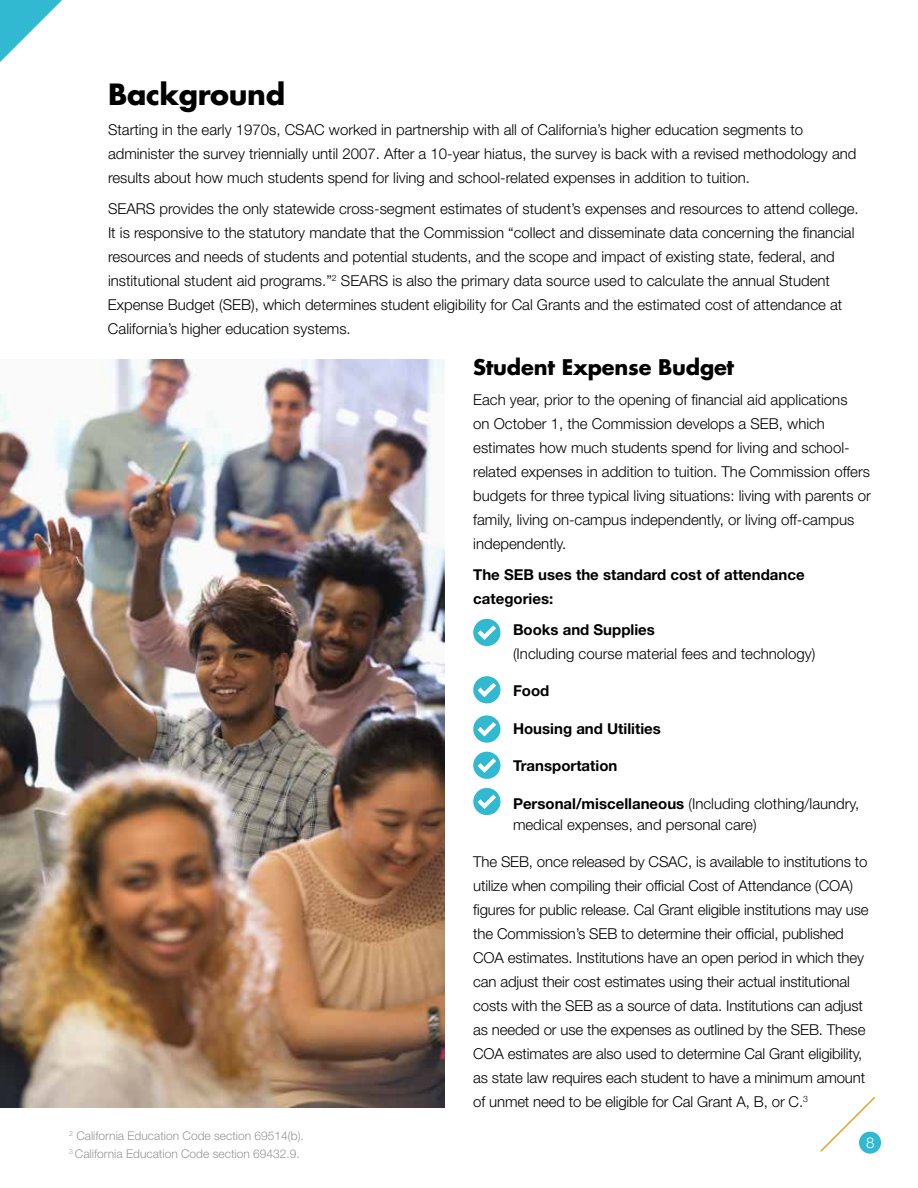
<style>
.page{position:relative;width:918px;height:1188px;background:#fff}
.page>*{position:absolute;margin:0;border:0;box-sizing:border-box;transform-origin:0 0}
.t1{font:700 28.5px "Futura Std";letter-spacing:-.01em;color:#000}
.t2{font:700 21px "Futura Std";letter-spacing:-.01em;color:#000}
.t3{font:300 15px/24px "Helvetica Neue LT Std";color:#000}
.t4{font:700 15px/24px "Helvetica Neue LT Std";color:#000}
.t5{font:300 15px "Helvetica Neue LT Std";color:#fff}
.t6{font:300 12px/18px "Helvetica Neue LT Std";color:#95979a}
.s1{font-weight:700}
</style>
<div class="page">
<div style="left:859px;top:1132px;width:22px;height:22px;background:#30b9d1;border-radius:50%"></div>
<svg style="left:820px;top:1096px;width:57px;height:57px"></svg>
<svg style="left:0;top:0;width:62px;height:62px"></svg>
<img style="left:0;top:360px;width:444px;height:747px">
<div style="left:473px;top:619px;width:27px;height:27px;background:#30b9d1;border-radius:50%"></div>
<svg style="left:473px;top:621px;width:27px;height:22px"></svg>
<div style="left:473px;top:676px;width:27px;height:27px;background:#30b9d1;border-radius:50%"></div>
<svg style="left:473px;top:678px;width:27px;height:22px"></svg>
<svg style="left:473px;top:715px;width:27px;height:28px"></svg>
<svg style="left:473px;top:718px;width:27px;height:21px"></svg>
<div style="left:473px;top:752px;width:27px;height:27px;background:#30b9d1;border-radius:50%"></div>
<svg style="left:473px;top:754px;width:27px;height:22px"></svg>
<div style="left:473px;top:788px;width:27px;height:27px;background:#30b9d1;border-radius:50%"></div>
<svg style="left:473px;top:790px;width:27px;height:22px"></svg>
<h1 class="t1" style="left:108px;top:75px;width:179px">Background</h1>
<p class="t3" style="left:108px;top:118px;width:750px">Starting in the early 1970s, CSAC worked in partnership with all of California’s higher education segments to administer the survey triennially until 2007. After a 10-year hiatus, the survey is back with a revised methodology and results about how much students spend for living and school-related expenses in addition to tuition.</p>
<p class="t3" style="left:108px;top:196px;width:752px">SEARS provides the only statewide cross-segment estimates of student’s expenses and resources to attend college.<br>It is responsive to the statutory mandate that the Commission “collect and disseminate data concerning the financial resources and needs of students and potential students, and the scope and impact of existing state, federal, and institutional student aid programs.”<sup>2</sup> SEARS is also the primary data source used to calculate the annual Student Expense Budget (SEB), which determines student eligibility for Cal Grants and the estimated cost of attendance at California’s higher education systems.</p>
<h2 class="t2" style="left:473px;top:353px;width:262px">Student Expense Budget</h2>
<p class="t3" style="left:473px;top:388px;width:399px">Each year, prior to the opening of financial aid applications<br>on October 1, the Commission develops a SEB, which estimates how much students spend for living and school&shy;related expenses in addition to tuition. The Commission offers budgets for three typical living situations: living with parents or family, living on-campus independently, or living off-campus independently.</p>
<p class="t4" style="left:473px;top:562px;width:333px">The SEB uses the standard cost of attendance categories:</p>
<p class="t4" style="left:513px;top:617px;width:143px">Books and Supplies</p>
<p class="t3" style="left:513px;top:641px;width:304px">(Including course material fees and technology)</p>
<p class="t4" style="left:513px;top:679px;width:38px">Food</p>
<p class="t4" style="left:513px;top:716px;width:149px">Housing and Utilities</p>
<p class="t4" style="left:513px;top:754px;width:106px">Transportation</p>
<p class="t3" style="left:513px;top:793px;width:348px;line-height:21px"><span class="s1">Personal/miscellaneous</span> (Including clothing/laundry, medical expenses, and personal care)</p>
<p class="t3" style="left:473px;top:850px;width:397px">The SEB, once released by CSAC, is available to institutions to utilize when compiling their official Cost of Attendance (COA) figures for public release. Cal Grant eligible institutions may use the Commission’s SEB to determine their official, published COA estimates. Institutions have an open period in which they can adjust their cost estimates using their actual institutional costs with the SEB as a source of data. Institutions can adjust as needed or use the expenses as outlined by the SEB. These COA estimates are also used to determine Cal Grant eligibility, as state law requires each student to have a minimum amount of unmet need to be eligible for Cal Grant A, B, or C.<sup>3</sup></p>
<p class="t6" style="left:69px;top:1127px;width:236px"><sup>2</sup> California Education Code section 69514(b).<br><sup>3</sup> California Education Code section 69432.9.</p>
<p class="t5" style="left:866px;top:1133px;width:10px">8</p>
</div>
